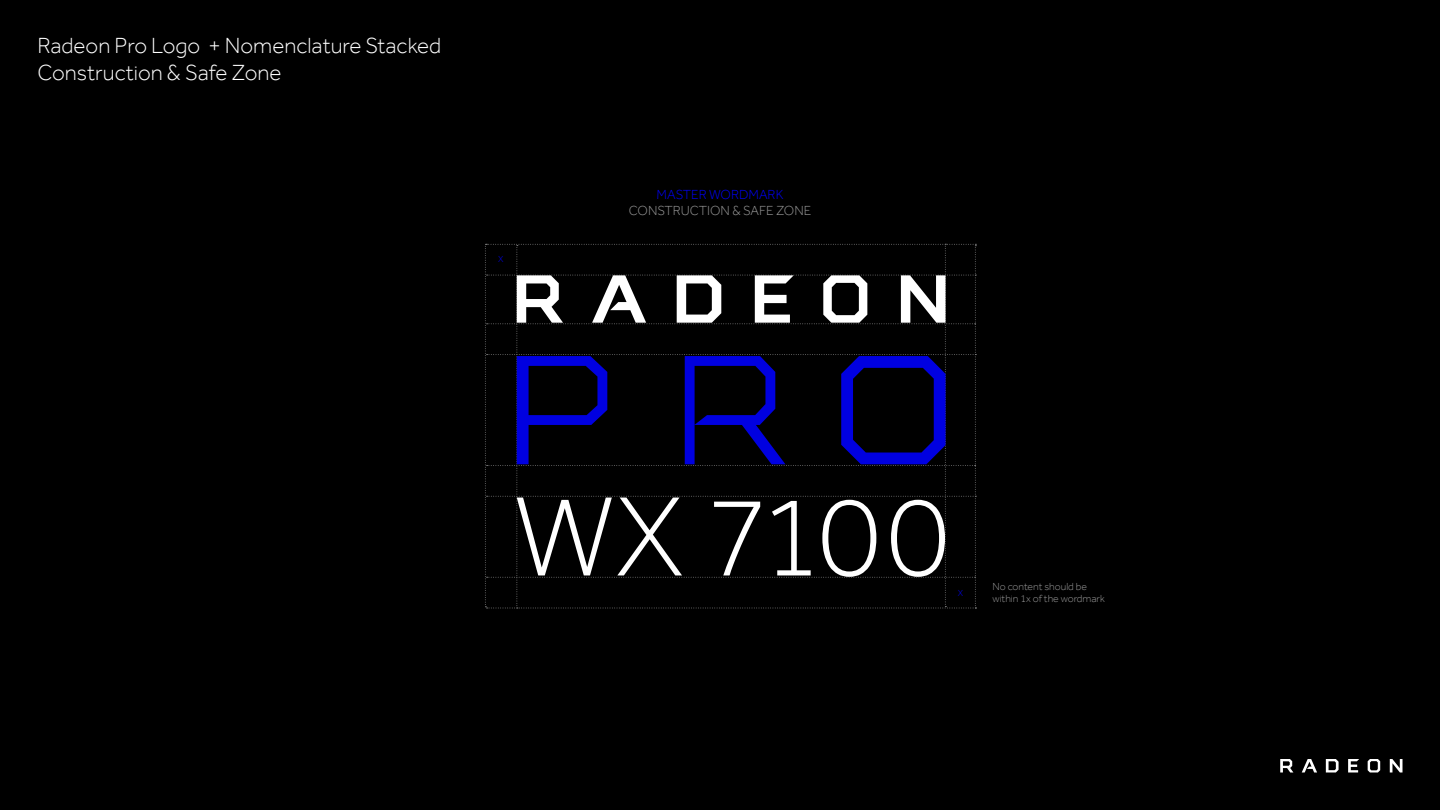
<style>
.page{position:relative;width:1440px;height:810px;background:#000}
.page>*{position:absolute;margin:0;border:0;box-sizing:border-box;transform-origin:0 0}
.t1{font:300 22.5px/27px "Effra Trial";color:#fff}
.t2{font:300 13.5px/16.2px "Effra Trial";color:#999;text-align:center}
.t3{font:300 10.5px/12.6px "Effra Trial";color:#999}
.t4{font:300 9px "Effra Trial";color:#00f}
.s1{color:#00f}
</style>
<div class="page">
<svg style="left:1390px;top:759px;width:13px;height:13px"></svg>
<svg style="left:1302px;top:759px;width:15px;height:13px"></svg>
<svg style="left:1348px;top:759px;width:11px;height:13px"></svg>
<svg style="left:1368px;top:759px;width:12px;height:13px"></svg>
<svg style="left:1280px;top:759px;width:13px;height:13px"></svg>
<svg style="left:1326px;top:759px;width:13px;height:13px"></svg>
<svg style="left:485px;top:244px;width:491px;height:365px"></svg>
<p class="t1" style="left:38px;top:31px;width:405px">Radeon Pro Logo + Nomenclature Stacked<br>Construction &amp; Safe Zone</p>
<p class="t4" style="left:498px;top:254px;width:7px">X</p>
<p class="t2" style="left:629px;top:186px;width:184px"><span class="s1">MASTER WORDMARK<br></span>CONSTRUCTION &amp; SAFE ZONE</p>
<p class="t4" style="left:958px;top:588px;width:7px">X</p>
<p class="t3" style="left:993px;top:580px;width:114px">No content should be within 1x of the wordmark</p>
</div>
